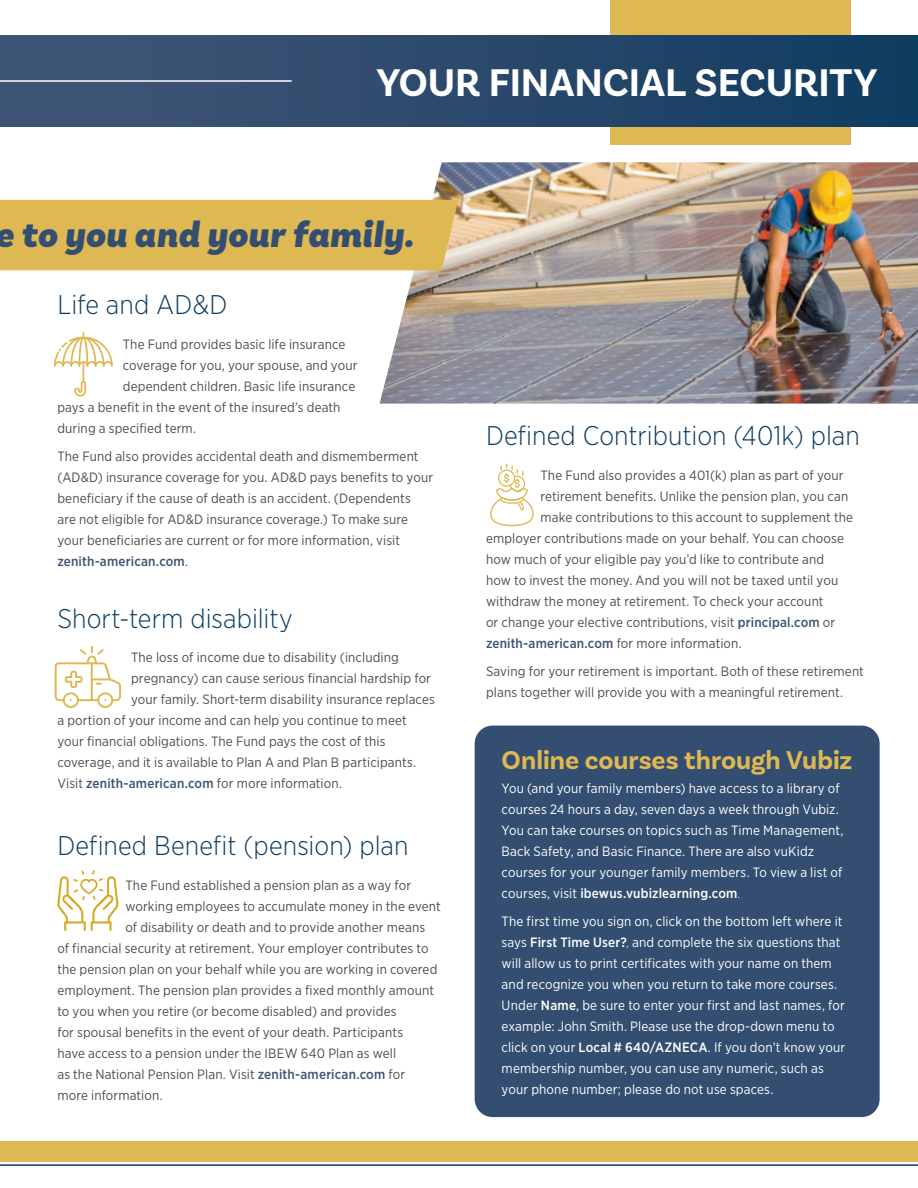
<style>
.page{position:relative;width:918px;height:1188px;background:#fff}
.page>*{position:absolute;margin:0;border:0;box-sizing:border-box;transform-origin:0 0}
.t1{font:700 40.5px "Basic Sans";letter-spacing:-.005em;color:#fff}
.t2{font:italic 900 37.5px "Basic Sans";letter-spacing:.01em;color:#334e70}
.t3{font:300 27px "Gotham Narrow";letter-spacing:.005em;color:#0b3c61}
.t4{font:700 27px "Basic Sans";color:#deb852}
.t5{font:13.5px/21px "Gotham Narrow";letter-spacing:.01em;color:#4d4d4f}
.t6{font:13.5px/21px "Gotham Narrow";letter-spacing:.01em;color:#fff}
.t7{font:500 13.5px "Gotham Narrow";letter-spacing:.015em;color:#3d5475}
.s1{font-weight:500;color:#3d5475}
.s2{font-weight:400;color:#4d4d4f}
.s3{font-weight:500}
.s4{font-weight:300}
</style>
<div class="page">
<div style="left:610px;top:0;width:240px;height:145px;background:#deb852"></div>
<div style="left:475px;top:726px;width:405px;height:391px;background:#334e70;border-radius:18px"></div>
<div style="left:0;top:35px;width:918px;height:92px;background:linear-gradient(to right,#445677,#103c61)"></div>
<div style="left:0;top:1142px;width:918px;height:20px;background:#deb852"></div>
<hr style="left:0;top:80px;width:292px;height:2px;background:#fff">
<hr style="left:0;top:1164px;width:918px;height:2px;background:#0b3c61">
<svg style="left:54px;top:332px;width:59px;height:65px"></svg>
<svg style="left:55px;top:646px;width:66px;height:62px"></svg>
<svg style="left:490px;top:464px;width:44px;height:62px"></svg>
<img style="left:380px;top:162px;width:538px;height:242px">
<div style="left:0;top:200px;width:458px;height:70px;background:#deb852"></div>
<svg style="left:57px;top:870px;width:62px;height:61px"></svg>
<h1 class="t1" style="left:377px;top:58px;width:502px">YOUR FINANCIAL SECURITY</h1>
<h2 class="t2" style="left:-5px;top:212px;width:420px">e to you and your family.</h2>
<h3 class="t3" style="left:57px;top:288px;width:172px">Life and AD&amp;D</h3>
<p class="t5" style="left:123px;top:333px;width:224px">The Fund provides basic life insurance</p>
<p class="t5" style="left:123px;top:354px;width:236px">coverage for you, your spouse, and your</p>
<p class="t5" style="left:123px;top:375px;width:234px">dependent children. Basic life insurance</p>
<p class="t5" style="left:57px;top:396px;width:285px">pays a benefit in the event of the insured’s death</p>
<p class="t5" style="left:57px;top:417px;width:140px">during a specified term.</p>
<p class="t5" style="left:57px;top:445px;width:377px">The Fund also provides accidental death and dismemberment (AD&amp;D) insurance coverage for you. AD&amp;D pays benefits to your beneficiary if the cause of death is an accident. (Dependents<br>are not eligible for AD&amp;D insurance coverage.) To make sure your beneficiaries are current or for more information, visit <span class="s1">zenith-american.com</span>.</p>
<h3 class="t3" style="left:57px;top:602px;width:237px">Short-term disability</h3>
<p class="t5" style="left:131px;top:647px;width:269px">The loss of income due to disability (including</p>
<p class="t5" style="left:131px;top:668px;width:301px">pregnancy) can cause serious financial hardship for</p>
<p class="t5" style="left:131px;top:689px;width:305px">your family. Short-term disability insurance replaces</p>
<p class="t5" style="left:57px;top:710px;width:351px">a portion of your income and can help you continue to meet</p>
<p class="t5" style="left:57px;top:731px;width:330px">your financial obligations. The Fund pays the cost of this</p>
<p class="t5" style="left:57px;top:752px;width:360px">coverage, and it is available to Plan A and Plan B participants.</p>
<p class="t5" style="left:57px;top:773px;width:286px">Visit <span class="s1">zenith-american.com</span> for more information.</p>
<h3 class="t3" style="left:57px;top:829px;width:353px">Defined Benefit (pension) plan</h3>
<p class="t5" style="left:125px;top:874px;width:287px">The Fund established a pension plan as a way for</p>
<p class="t5" style="left:125px;top:895px;width:317px">working employees to accumulate money in the event</p>
<p class="t5" style="left:125px;top:916px;width:301px">of disability or death and to provide another means</p>
<p class="t5" style="left:57px;top:937px;width:373px">of financial security at retirement. Your employer contributes to</p>
<p class="t5" style="left:57px;top:958px;width:382px">the pension plan on your behalf while you are working in covered</p>
<p class="t5" style="left:57px;top:979px;width:378px">employment. The pension plan provides a fixed monthly amount</p>
<p class="t5" style="left:57px;top:1000px;width:341px">to you when you retire (or become disabled) and provides</p>
<p class="t5" style="left:57px;top:1021px;width:347px">for spousal benefits in the event of your death. Participants</p>
<p class="t5" style="left:57px;top:1042px;width:340px">have access to a pension under the IBEW 640 Plan as well</p>
<p class="t5" style="left:57px;top:1063px;width:349px">as the National Pension Plan. Visit <span class="s1">zenith-american.com</span> for</p>
<p class="t5" style="left:57px;top:1084px;width:107px">more information.</p>
<h3 class="t3" style="left:486px;top:419px;width:375px">Defined Contribution (401k) plan</h3>
<p class="t5" style="left:541px;top:464px;width:305px">The Fund also provides a 401(k) plan as part of your</p>
<p class="t5" style="left:541px;top:485px;width:309px">retirement benefits. Unlike the pension plan, you can</p>
<p class="t5" style="left:541px;top:506px;width:314px">make contributions to this account to supplement the</p>
<p class="t5" style="left:486px;top:527px;width:359px">employer contributions made on your behalf. You can choose</p>
<p class="t5" style="left:486px;top:548px;width:340px">how much of your eligible pay you’d like to contribute and</p>
<p class="t5" style="left:486px;top:569px;width:354px">how to invest the money. And you will not be taxed until you</p>
<p class="t5" style="left:486px;top:590px;width:339px">withdraw the money at retirement. To check your account</p>
<p class="t5" style="left:486px;top:611px;width:351px">or change your elective contributions, visit <span class="s1">principal.com</span> or</p>
<p class="t7" style="left:486px;top:635px;width:257px">zenith-american.com <span class="s2">for more information.</span></p>
<p class="t5" style="left:486px;top:660px;width:380px">Saving for your retirement is important. Both of these retirement plans together will provide you with a meaningful retirement.</p>
<h3 class="t4" style="left:502px;top:743px;width:352px">Online courses through Vubiz</h3>
<p class="t6" style="left:502px;top:778px;width:343px">You (and your family members) have access to a library of courses 24 hours a day, seven days a week through Vubiz.<br>You can take courses on topics such as Time Management, Back Safety, and Basic Finance. There are also vuKidz courses for your younger family members. To view a list of courses, visit <span class="s3">ibewus.vubizlearning.com</span><span class="s4">.</span></p>
<p class="t6" style="left:502px;top:911px;width:345px">The first time you sign on, click on the bottom left where it says <span class="s3">First Time User?</span><span class="s4">,</span> and complete the six questions that will allow us to print certificates with your name on them and recognize you when you return to take more courses.<br>Under <span class="s3">Name</span>, be sure to enter your first and last names, for example: John Smith. Please use the drop-down menu to click on your <span class="s3">Local # 640/AZNECA</span>. If you don’t know your membership number, you can use any numeric, such as your phone number; please do not use spaces.</p>
</div>
